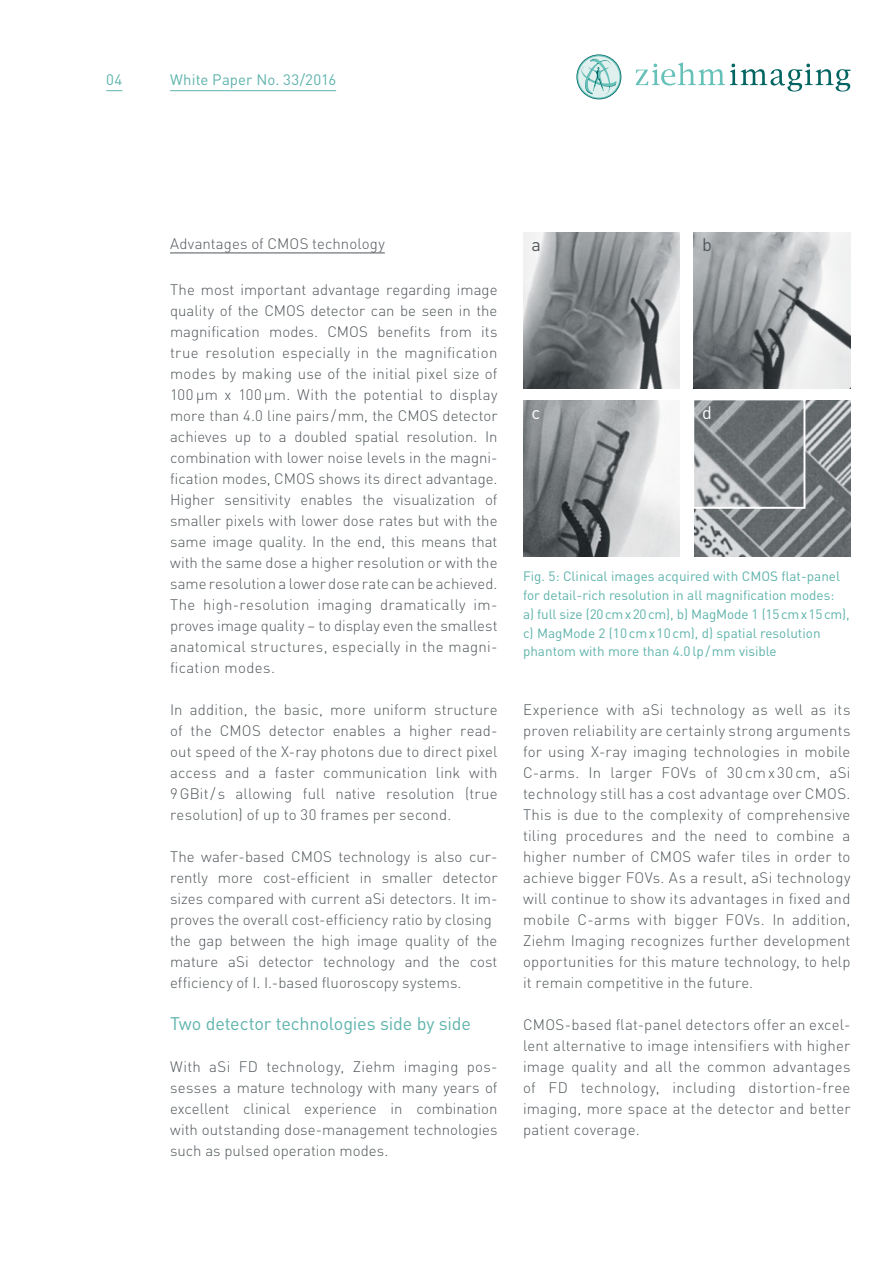
<style>
.page{position:relative;width:893px;height:1263px;background:#fff}
.page>*{position:absolute;margin:0;border:0;box-sizing:border-box;transform-origin:0 0}
.t1{font:18px "DIN";letter-spacing:-.01em;color:#5fb3ac}
.t2{font:18px "DIN";color:#50575a}
.t3{font:18px "DIN";color:#fff}
.t4{font:300 15px/21px "DIN";letter-spacing:.005em;color:#50575a;text-align:justify}
.t5{font:15px "DIN";letter-spacing:.005em;color:#5fb3ac}
.t6{font:13.5px/18.9px "DIN";color:#5fb3ac}
</style>
<div class="page">
<svg style="left:106px;top:90px;width:16px;height:1px"></svg>
<hr style="left:170px;top:90px;width:166px;height:1px;background:#5fb3ac">
<svg style="left:576px;top:54px;width:45px;height:45px"></svg>
<svg style="left:577px;top:55px;width:44px;height:44px"></svg>
<svg style="left:578px;top:56px;width:41px;height:42px"></svg>
<svg style="left:582px;top:59px;width:34px;height:36px"></svg>
<svg style="left:636px;top:62px;width:214px;height:30px"></svg>
<img style="left:694px;top:400px;width:157px;height:157px">
<img style="left:695px;top:401px;width:107px;height:105px">
<div style="left:692px;top:398px;width:113px;height:111px;border:2px solid #fff"></div>
<img style="left:523px;top:400px;width:156px;height:157px">
<img style="left:694px;top:232px;width:156px;height:156px">
<img style="left:523px;top:232px;width:156px;height:156px">
<hr style="left:170px;top:253px;width:215px;height:1px;background:#50575a">
<p class="t5" style="left:106px;top:70px;width:18px">04</p>
<p class="t5" style="left:170px;top:70px;width:168px">White Paper No. 33/2016</p>
<p class="t4" style="left:170px;top:232px;width:216px">Advantages of CMOS technology</p>
<p class="t4" style="left:170px;top:279px;width:329px">The most important advantage regarding image quality of the CMOS detector can be seen in the magnification modes. CMOS benefits from its true resolution especially in the magnification modes by making use of the initial pixel size of 100 µm x 100 µm. With the potential to display more than 4.0 line pairs/mm, the CMOS detector achieves up to a doubled spatial resolution. In combination with lower noise levels in the magni&shy;fication modes, CMOS shows its direct advantage.<br>Higher sensitivity enables the visualization of smaller pixels with lower dose rates but with the same image quality. In the end, this means that with the same dose a higher resolution or with the same resolution a lower dose rate can be achieved.<br>The high-resolution imaging dramatically im&shy;proves image quality – to display even the smallest anatomical structures, especially in the magni&shy;fication modes.</p>
<p class="t4" style="left:170px;top:699px;width:329px">In addition, the basic, more uniform structure of the CMOS detector enables a higher read&shy;out speed of the X-ray photons due to direct pixel access and a faster communication link with 9GBit/ s allowing full native resolution (true resolution) of up to 30 frames per second.</p>
<p class="t4" style="left:170px;top:846px;width:329px;text-align:left">The wafer-based CMOS technology is also cur&shy;rently more cost-efficient in smaller detector sizes compared with current aSi detectors. It im&shy;proves the overall cost-efficiency ratio by closing the gap between the high image quality of the mature aSi detector technology and the cost efficiency of I. I.-based fluoroscopy systems.</p>
<p class="t1" style="left:170px;top:1012px;width:302px">Two detector technologies side by side</p>
<p class="t4" style="left:170px;top:1056px;width:329px">With aSi FD technology, Ziehm imaging pos&shy;sesses a mature technology with many years of excellent clinical experience in combination with outstanding dose-management technologies such as pulsed operation modes.</p>
<p class="t2" style="left:531px;top:233px;width:11px">a</p>
<p class="t3" style="left:531px;top:401px;width:10px">c</p>
<p class="t2" style="left:702px;top:233px;width:11px">b</p>
<p class="t3" style="left:702px;top:401px;width:11px">d</p>
<p class="t6" style="left:523px;top:566px;width:328px">Fig. 5: Clinical images acquired with CMOS flat-panel for detail-rich resolution in all magnification modes:<br>a) full size (20cmx20cm), b) MagMode 1 (15cmx15cm), c) MagMode 2 (10cmx10cm), d) spatial resolution phantom with more than 4.0lp/mm visible</p>
<p class="t4" style="left:523px;top:699px;width:329px">Experience with aSi technology as well as its proven reliability are certainly strong arguments for using X-ray imaging technologies in mobile C-arms. In larger FOVs of 30 cmx 30 cm, aSi technology still has a cost advantage over CMOS.<br>This is due to the complexity of comprehensive tiling procedures and the need to combine a higher number of CMOS wafer tiles in order to achieve bigger FOVs. As a result, aSi technology will continue to show its advantages in fixed and mobile C-arms with bigger FOVs. In addition, Ziehm Imaging recognizes further development opportunities for this mature technology, to help it remain competitive in the future.</p>
<p class="t4" style="left:523px;top:1014px;width:329px">CMOS-based flat-panel detectors offer an excel&shy;lent alternative to image intensifiers with higher image quality and all the common advantages of FD technology, including distortion-free imaging, more space at the detector and better patient coverage.</p>
</div>
